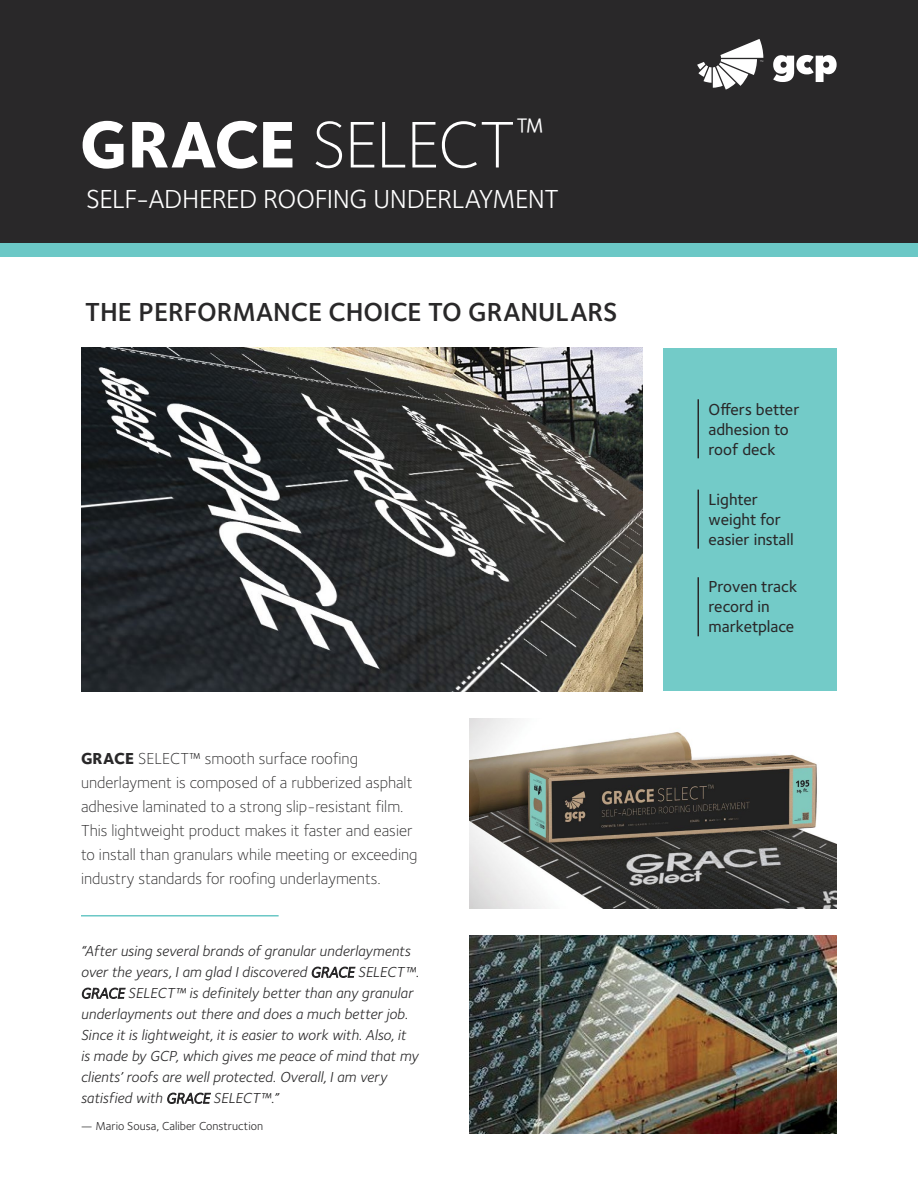
<style>
.page{position:relative;width:918px;height:1188px;background:#fff}
.page>*{position:absolute;margin:0;border:0;box-sizing:border-box;transform-origin:0 0}
.t1{font:300 68.25px "Foundry Sterling";letter-spacing:-.025em;color:#fff}
.t2{font:600 27px "Foundry Sterling";color:#292829}
.t3{font:27px "Foundry Sterling";letter-spacing:-.015em;color:#fff}
.t4{font:300 16.5px/24px "Foundry Sterling";color:#292829}
.t5{font:500 16.5px/19.8px "Foundry Sterling";color:#292829}
.t6{font:italic 15px/21px "Foundry Sterling";color:#292829}
.t7{font:12px "Foundry Sterling";color:#292829}
.s1{font-weight:800}
</style>
<div class="page">
<div style="left:0;top:0;width:918px;height:243px;background:#292829"></div>
<div style="left:663px;top:348px;width:174px;height:343px;background:#73cbc8"></div>
<img style="left:81px;top:348px;width:562px;height:343px">
<img style="left:469px;top:935px;width:368px;height:199px">
<hr style="left:81px;top:915px;width:198px;height:2px;background:#6bc8c6">
<svg style="left:773px;top:55px;width:64px;height:27px"></svg>
<svg style="left:697px;top:39px;width:66px;height:51px"></svg>
<img style="left:469px;top:718px;width:368px;height:190px">
<div style="left:0;top:243px;width:918px;height:13px;background:#6bc8c6"></div>
<hr style="left:698px;top:399px;width:1px;height:59px;background:#292829">
<hr style="left:698px;top:577px;width:1px;height:59px;background:#292829">
<hr style="left:698px;top:490px;width:1px;height:59px;background:#292829">
<h1 class="t1" style="left:80px;top:105px;width:466px"><span class="s1">GRACE</span> SELECT<sup>™</sup></h1>
<h2 class="t3" style="left:86px;top:183px;width:474px">SELF-ADHERED ROOFING UNDERLAYMENT</h2>
<h2 class="t2" style="left:85px;top:296px;width:534px">THE PERFORMANCE CHOICE TO GRANULARS</h2>
<p class="t4" style="left:81px;top:746px;width:338px"><span class="s1">GRACE</span> SELECT™ smooth surface roofing underlayment is composed of a rubberized asphalt adhesive laminated to a strong slip-resistant film.<br>This lightweight product makes it faster and easier to install than granulars while meeting or exceeding industry standards for roofing underlayments.</p>
<p class="t6" style="left:81px;top:941px;width:340px">“After using several brands of granular underlayments over the years, I am glad I discovered GRACE SELECT™.<br>GRACE SELECT™ is definitely better than any granular underlayments out there and does a much better job.<br>Since it is lightweight, it is easier to work with. Also, it<br>is made by GCP, which gives me peace of mind that my clients’ roofs are well protected. Overall, I am very satisfied with GRACE SELECT™.”</p>
<p class="t7" style="left:81px;top:1119px;width:184px">— Mario Sousa, Caliber Construction</p>
<p class="t5" style="left:709px;top:400px;width:93px">Offers better adhesion to roof deck</p>
<p class="t5" style="left:709px;top:490px;width:87px">Lighter weight for easier install</p>
<p class="t5" style="left:709px;top:577px;width:90px">Proven track record in marketplace</p>
</div>
